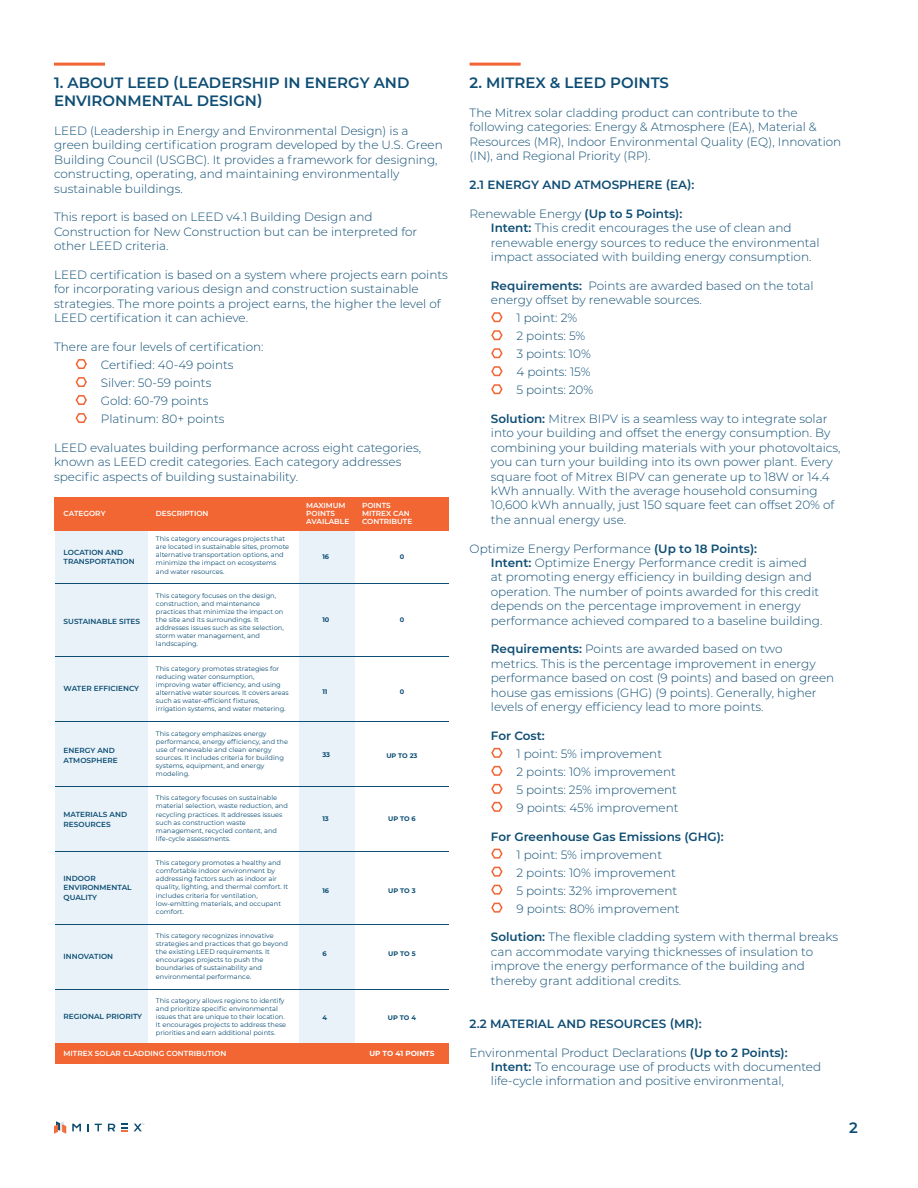
<style>
.page{position:relative;width:918px;height:1188px;background:#fff}
.page>*{position:absolute;margin:0;border:0;box-sizing:border-box;transform-origin:0 0}
.t1{font:600 15px/18px "Montserrat";color:#0e4d74}
.t2{font:600 15px "Montserrat";color:#0b4d74}
.t3{font:300 12px/14.4px "Montserrat";color:#0e4d74}
.t4{font:600 12px "Montserrat";color:#0e4d74}
.t5{font:600 7.35px/9.6px "Montserrat";color:#0e4d74}
.t6{font:600 7.35px/8.1px "Montserrat";color:#fff}
.t7{font:700 7.35px "Montserrat";color:#fff}
.t8{font:6.6px/8.1px "Montserrat";color:#0c4e74}
.t9{font:700 6.6px "Montserrat";letter-spacing:-.005em;color:#0c4e74}
.s1{font-weight:600}
</style>
<div class="page">
<svg style="left:72px;top:1124px;width:9px;height:7px"></svg>
<svg style="left:87px;top:1124px;width:2px;height:7px"></svg>
<svg style="left:95px;top:1124px;width:7px;height:7px"></svg>
<svg style="left:108px;top:1124px;width:7px;height:7px"></svg>
<svg style="left:121px;top:1124px;width:7px;height:7px"></svg>
<svg style="left:134px;top:1124px;width:10px;height:7px"></svg>
<svg style="left:54px;top:1121px;width:12px;height:13px"></svg>
<hr style="left:54px;top:63px;width:51px;height:3px;background:#f26433">
<div style="left:55px;top:510px;width:92px;height:534px;background:#e8f2f8"></div>
<div style="left:299px;top:509px;width:55px;height:535px;background:#e8f2f8"></div>
<div style="left:54px;top:497px;width:394px;height:33px;background:#f16633"></div>
<hr style="left:55px;top:584px;width:393px;height:1px;background:#0c4e74">
<hr style="left:55px;top:656px;width:393px;height:1px;background:#0c4e74">
<hr style="left:55px;top:722px;width:393px;height:1px;background:#0c4e74">
<hr style="left:55px;top:786px;width:393px;height:1px;background:#0c4e74">
<hr style="left:55px;top:851px;width:393px;height:1px;background:#0c4e74">
<hr style="left:55px;top:924px;width:393px;height:1px;background:#0c4e74">
<hr style="left:55px;top:989px;width:393px;height:1px;background:#0c4e74">
<div style="left:55px;top:1043px;width:393px;height:21px;background:#f16633"></div>
<hr style="left:470px;top:63px;width:51px;height:3px;background:#f26433">
<p class="t1" style="left:54px;top:73px;width:357px">1. ABOUT LEED (LEADERSHIP IN ENERGY AND<br>ENVIRONMENTAL DESIGN)</p>
<p class="t3" style="left:54px;top:123px;width:390px">LEED (Leadership in Energy and Environmental Design) is a green building certification program developed by the U.S. Green Building Council (USGBC). It provides a framework for designing, constructing, operating, and maintaining environmentally sustainable buildings.</p>
<p class="t3" style="left:54px;top:209px;width:365px">This report is based on LEED v4.1 Building Design and<br>Construction for New Construction but can be interpreted for other LEED criteria.</p>
<p class="t3" style="left:54px;top:267px;width:395px">LEED certification is based on a system where projects earn points for incorporating various design and construction sustainable strategies. The more points a project earns, the higher the level of LEED certification it can achieve.</p>
<p class="t3" style="left:101px;top:337px;width:164px;line-height:18px;text-indent:-47px">There are four levels of certification:<br>Certified: 40-49 points<br>Silver: 50-59 points<br>Gold: 60-79 points<br>Platinum: 80+ points</p>
<p class="t3" style="left:54px;top:440px;width:369px">LEED evaluates building performance across eight categories, known as LEED credit categories. Each category addresses specific aspects of building sustainability.</p>
<p class="t6" style="left:64px;top:509px;width:44px">CATEGORY</p>
<p class="t6" style="left:156px;top:509px;width:54px">DESCRIPTION</p>
<p class="t6" style="left:306px;top:501px;width:45px">MAXIMUM<br>POINTS<br>AVAILABLE</p>
<p class="t6" style="left:362px;top:501px;width:52px">POINTS<br>MITREX CAN<br>CONTRIBUTE</p>
<p class="t5" style="left:64px;top:547px;width:73px">LOCATION AND<br>TRANSPORTATION</p>
<p class="t8" style="left:156px;top:535px;width:135px">This category encourages projects that are located in sustainable sites, promote alternative transportation options, and minimize the impact on ecosystems and water resources.</p>
<p class="t8" style="left:156px;top:591px;width:129px">This category focuses on the design, construction, and maintenance practices that minimize the impact on the site and its surroundings. It addresses issues such as site selection, storm water management, and landscaping.</p>
<p class="t8" style="left:156px;top:664px;width:134px">This category promotes strategies for reducing water consumption, improving water efficiency, and using alternative water sources. It covers areas such as water-efficient fixtures, irrigation systems, and water metering.</p>
<p class="t8" style="left:156px;top:729px;width:134px">This category emphasizes energy performance, energy efficiency, and the use of renewable and clean energy sources. It includes criteria for building systems, equipment, and energy modeling.</p>
<p class="t8" style="left:156px;top:794px;width:133px">This category focuses on sustainable material selection, waste reduction, and recycling practices. It addresses issues such as construction waste management, recycled content, and life-cycle assessments.</p>
<p class="t8" style="left:156px;top:859px;width:134px">This category promotes a healthy and comfortable indoor environment by addressing factors such as indoor air quality, lighting, and thermal comfort. It includes criteria for ventilation, low-emitting materials, and occupant comfort.</p>
<p class="t8" style="left:156px;top:931px;width:133px">This category recognizes innovative strategies and practices that go beyond the existing LEED requirements. It encourages projects to push the boundaries of sustainability and environmental performance.</p>
<p class="t8" style="left:156px;top:996px;width:132px">This category allows regions to identify and prioritize specific environmental issues that are unique to their location.<br>It encourages projects to address these priorities and earn additional points.</p>
<p class="t9" style="left:322px;top:552px;width:8px">16</p>
<p class="t9" style="left:400px;top:552px;width:6px">0</p>
<p class="t9" style="left:322px;top:615px;width:9px">10</p>
<p class="t9" style="left:400px;top:615px;width:6px">0</p>
<p class="t5" style="left:64px;top:616px;width:78px">SUSTAINABLE SITES</p>
<p class="t5" style="left:64px;top:683px;width:77px">WATER EFFICIENCY</p>
<p class="t9" style="left:400px;top:687px;width:6px">0</p>
<p class="t9" style="left:322px;top:687px;width:7px">11</p>
<p class="t5" style="left:64px;top:746px;width:56px">ENERGY AND<br>ATMOSPHERE</p>
<p class="t9" style="left:386px;top:750px;width:33px">UP TO 23</p>
<p class="t9" style="left:322px;top:750px;width:9px">33</p>
<p class="t5" style="left:64px;top:809px;width:65px">MATERIALS AND<br>RESOURCES</p>
<p class="t9" style="left:388px;top:814px;width:29px">UP TO 6</p>
<p class="t9" style="left:322px;top:814px;width:8px">13</p>
<p class="t5" style="left:64px;top:873px;width:70px">INDOOR<br>ENVIRONMENTAL<br>QUALITY</p>
<p class="t9" style="left:322px;top:886px;width:8px">16</p>
<p class="t9" style="left:388px;top:886px;width:29px">UP TO 3</p>
<p class="t9" style="left:322px;top:949px;width:6px">6</p>
<p class="t9" style="left:388px;top:949px;width:29px">UP TO 5</p>
<p class="t5" style="left:64px;top:951px;width:51px">INNOVATION</p>
<p class="t5" style="left:64px;top:1011px;width:80px">REGIONAL PRIORITY</p>
<p class="t9" style="left:388px;top:1013px;width:30px">UP TO 4</p>
<p class="t7" style="left:369px;top:1048px;width:67px">UP TO 41 POINTS</p>
<p class="t9" style="left:322px;top:1013px;width:6px">4</p>
<p class="t6" style="left:64px;top:1049px;width:164px">MITREX SOLAR CLADDING CONTRIBUTION</p>
<p class="t1" style="left:470px;top:73px;width:201px">2. MITREX &amp; LEED POINTS</p>
<p class="t3" style="left:470px;top:105px;width:373px">The Mitrex solar cladding product can contribute to the following categories: Energy &amp; Atmosphere (EA), Material &amp; Resources (MR), Indoor Environmental Quality (EQ), Innovation (IN), and Regional Priority (RP).</p>
<p class="t4" style="left:470px;top:176px;width:226px">2.1 ENERGY AND ATMOSPHERE (EA):</p>
<p class="t3" style="left:491px;top:206px;width:330px;text-indent:-21px">Renewable Energy <span class="s1">(Up to 5 Points):<br>Intent:</span> This credit encourages the use of clean and renewable energy sources to reduce the environmental impact associated with building energy consumption.</p>
<p class="t3" style="left:491px;top:278px;width:324px"><span class="s1">Requirements:</span> Points are awarded based on the total energy offset by renewable sources.</p>
<p class="t3" style="left:516px;top:308px;width:78px;line-height:18px">1 point: 2%<br>2 points: 5%<br>3 points: 10%<br>4 points: 15%<br>5 points: 20%</p>
<p class="t3" style="left:491px;top:411px;width:351px"><span class="s1">Solution:</span> Mitrex BIPV is a seamless way to integrate solar into your building and offset the energy consumption. By combining your building materials with your photovoltaics, you can turn your building into its own power plant. Every square foot of Mitrex BIPV can generate up to 18W or 14.4 kWh annually. With the average household consuming 10,600 kWh annually, just 150 square feet can offset 20% of the annual energy use.</p>
<p class="t3" style="left:491px;top:541px;width:333px;text-indent:-21px">Optimize Energy Performance <span class="s1">(Up to 18 Points):<br>Intent:</span> Optimize Energy Performance credit is aimed<br>at promoting energy efficiency in building design and operation. The number of points awarded for this credit depends on the percentage improvement in energy performance achieved compared to a baseline building.</p>
<p class="t3" style="left:491px;top:641px;width:345px"><span class="s1">Requirements:</span> Points are awarded based on two<br>metrics. This is the percentage improvement in energy performance based on cost (9 points) and based on green house gas emissions (GHG) (9 points). Generally, higher levels of energy efficiency lead to more points.</p>
<p class="t4" style="left:491px;top:727px;width:55px">For Cost:</p>
<p class="t3" style="left:516px;top:744px;width:164px;line-height:18px">1 point: 5% improvement<br>2 points: 10% improvement<br>5 points: 25% improvement<br>9 points: 45% improvement</p>
<p class="t4" style="left:491px;top:828px;width:235px">For Greenhouse Gas Emissions (GHG):</p>
<p class="t3" style="left:516px;top:845px;width:165px;line-height:18px">1 point: 5% improvement<br>2 points: 10% improvement<br>5 points: 32% improvement<br>9 points: 80% improvement</p>
<p class="t3" style="left:491px;top:929px;width:349px"><span class="s1">Solution:</span> The flexible cladding system with thermal breaks can accommodate varying thicknesses of insulation to improve the energy performance of the building and thereby grant additional credits.</p>
<p class="t4" style="left:470px;top:1015px;width:234px">2.2 MATERIAL AND RESOURCES (MR):</p>
<p class="t3" style="left:491px;top:1045px;width:332px;text-indent:-21px">Environmental Product Declarations <span class="s1">(Up to 2 Points):<br>Intent:</span> To encourage use of products with documented life-cycle information and positive environmental,</p>
<p class="t2" style="left:849px;top:1117px;width:10px">2</p>
</div>
